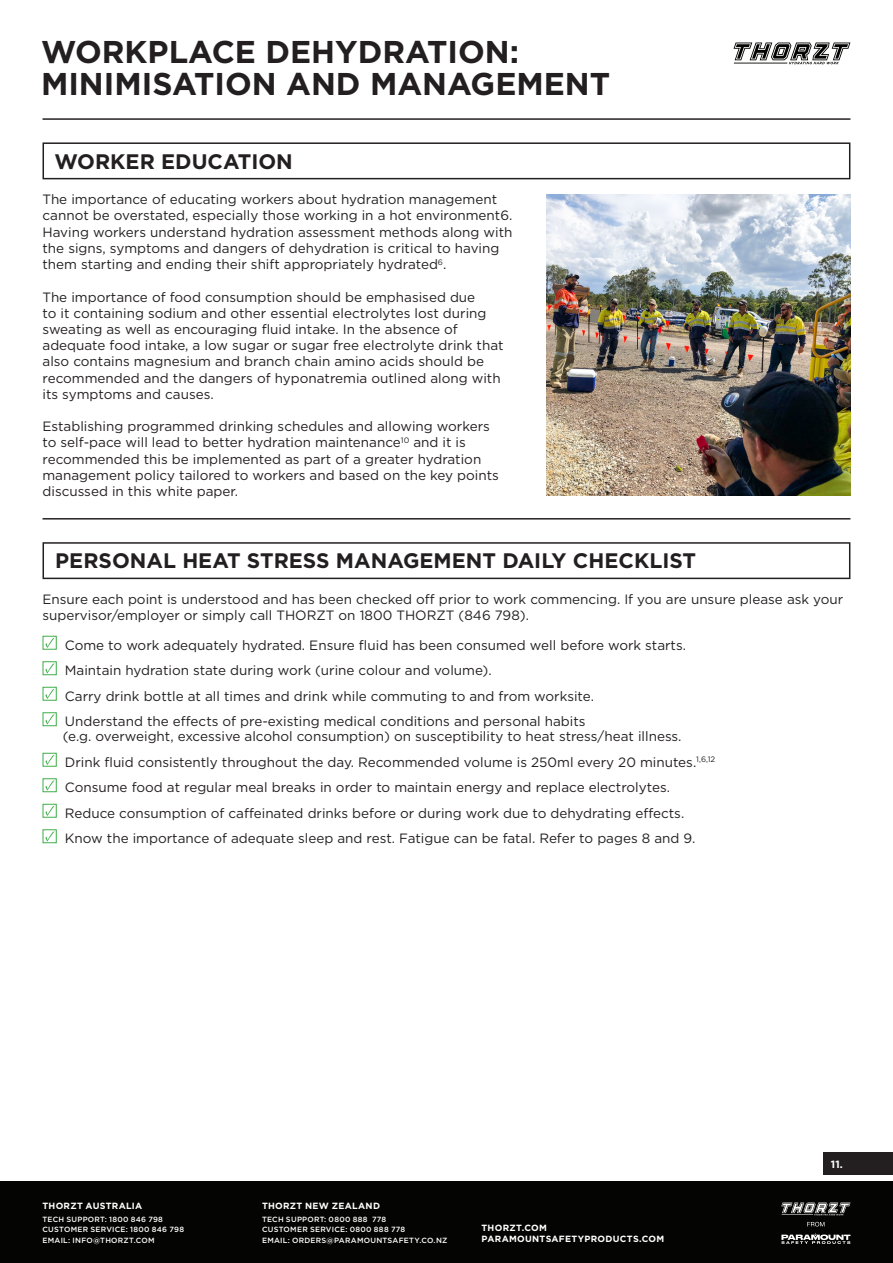
<style>
.page{position:relative;width:893px;height:1263px;background:#fff}
.page>*{position:absolute;margin:0;border:0;box-sizing:border-box;transform-origin:0 0}
.t1{font:700 31.5px/31.5px "Gotham";color:#231f20}
.t2{font:700 21px "Gotham";color:#231f20}
.t3{font:13.5px/16.2px "Gotham";color:#231f20}
.t4{font:700 10.5px "Gotham";color:#fff}
.t5{font:700 9px/11.2px "Gotham";letter-spacing:.03em;color:#fff}
.t6{font:500 7.5px/10.6px "Gotham";letter-spacing:.035em;color:#fff}
</style>
<div class="page">
<div style="left:0;top:1181px;width:893px;height:82px;background:#040503"></div>
<svg style="left:781px;top:1233px;width:69px;height:11px"></svg>
<svg style="left:807px;top:1222px;width:17px;height:4px"></svg>
<svg style="left:781px;top:1202px;width:69px;height:13px"></svg>
<hr style="left:781px;top:1214px;width:32px;height:1px;background:#fff">
<div style="left:824px;top:1152px;width:69px;height:23px;background:#231f20"></div>
<svg style="left:733px;top:43px;width:117px;height:21px"></svg>
<hr style="left:734px;top:63px;width:53px;height:1px;background:#040503">
<hr style="left:43px;top:118px;width:807px;height:2px;background:#231f20">
<hr style="left:43px;top:518px;width:807px;height:1px;background:#231f20">
<div style="left:43px;top:142px;width:807px;height:37px;border:2px solid #231f20"></div>
<img style="left:546px;top:195px;width:304px;height:300px">
<div style="left:43px;top:636px;width:14px;height:14px;border:1px solid #40ae49"></div>
<svg style="left:45px;top:638px;width:10px;height:10px"></svg>
<div style="left:43px;top:661px;width:14px;height:14px;border:1px solid #40ae49"></div>
<svg style="left:45px;top:663px;width:10px;height:10px"></svg>
<div style="left:43px;top:687px;width:14px;height:14px;border:1px solid #40ae49"></div>
<svg style="left:45px;top:689px;width:10px;height:10px"></svg>
<div style="left:43px;top:712px;width:14px;height:14px;border:1px solid #40ae49"></div>
<svg style="left:45px;top:714px;width:10px;height:10px"></svg>
<div style="left:43px;top:753px;width:14px;height:14px;border:1px solid #40ae49"></div>
<svg style="left:45px;top:755px;width:10px;height:10px"></svg>
<div style="left:43px;top:778px;width:14px;height:14px;border:1px solid #40ae49"></div>
<svg style="left:45px;top:780px;width:10px;height:10px"></svg>
<div style="left:43px;top:804px;width:14px;height:14px;border:1px solid #40ae49"></div>
<svg style="left:45px;top:806px;width:10px;height:10px"></svg>
<div style="left:43px;top:829px;width:14px;height:14px;border:1px solid #40ae49"></div>
<svg style="left:45px;top:831px;width:10px;height:10px"></svg>
<div style="left:43px;top:542px;width:807px;height:37px;border:2px solid #231f20"></div>
<p class="t1" style="left:41px;top:36px;width:571px">WORKPLACE DEHYDRATION:<br>MINIMISATION AND MANAGEMENT</p>
<p class="t2" style="left:55px;top:148px;width:240px">WORKER EDUCATION</p>
<p class="t3" style="left:43px;top:191px;width:471px">The importance of educating workers about hydration management cannot be overstated, especially those working in a hot environment6.</p>
<p class="t3" style="left:43px;top:224px;width:472px">Having workers understand hydration assessment methods along with the signs, symptoms and dangers of dehydration is critical to having them starting and ending their shift appropriately hydrated<sup>6</sup>.</p>
<p class="t3" style="left:43px;top:288px;width:463px">The importance of food consumption should be emphasised due<br>to it containing sodium and other essential electrolytes lost during sweating as well as encouraging fluid intake. In the absence of adequate food intake, a low sugar or sugar free electrolyte drink that</p>
<p class="t3" style="left:43px;top:353px;width:460px">also contains magnesium and branch chain amino acids should be recommended and the dangers of hyponatremia outlined along with its symptoms and causes.</p>
<p class="t3" style="left:43px;top:418px;width:458px">Establishing programmed drinking schedules and allowing workers to self-pace will lead to better hydration maintenance<sup>10</sup> and it is recommended this be implemented as part of a greater hydration management policy tailored to workers and based on the key points</p>
<p class="t3" style="left:43px;top:483px;width:197px">discussed in this white paper.</p>
<p class="t2" style="left:55px;top:547px;width:642px">PERSONAL HEAT STRESS MANAGEMENT DAILY CHECKLIST</p>
<p class="t3" style="left:43px;top:591px;width:802px">Ensure each point is understood and has been checked off prior to work commencing. If you are unsure please ask your supervisor/employer or simply call THORZT on 1800 THORZT (846 798).</p>
<p class="t3" style="left:65px;top:636px;width:623px">Come to work adequately hydrated. Ensure fluid has been consumed well before work starts.</p>
<p class="t3" style="left:65px;top:662px;width:428px">Maintain hydration state during work (urine colour and volume).</p>
<p class="t3" style="left:65px;top:687px;width:531px">Carry drink bottle at all times and drink while commuting to and from worksite.</p>
<p class="t3" style="left:65px;top:713px;width:522px">Understand the effects of pre-existing medical conditions and personal habits</p>
<p class="t3" style="left:63px;top:728px;width:620px">(e.g. overweight, excessive alcohol consumption) on susceptibility to heat stress/heat illness.</p>
<p class="t3" style="left:65px;top:753px;width:652px">Drink fluid consistently throughout the day. Recommended volume is 250ml every 20 minutes.<sup>1,6,12</sup></p>
<p class="t3" style="left:65px;top:779px;width:607px">Consume food at regular meal breaks in order to maintain energy and replace electrolytes.</p>
<p class="t3" style="left:65px;top:804px;width:621px">Reduce consumption of caffeinated drinks before or during work due to dehydrating effects.</p>
<p class="t3" style="left:65px;top:830px;width:632px">Know the importance of adequate sleep and rest. Fatigue can be fatal. Refer to pages 8 and 9.</p>
<p class="t5" style="left:43px;top:1200px;width:101px">THORZT AUSTRALIA</p>
<p class="t6" style="left:43px;top:1213px;width:143px">TECH SUPPORT: 1800 846 798<br>CUSTOMER SERVICE: 1800 846 798<br>EMAIL: INFO@THORZT.COM</p>
<p class="t5" style="left:262px;top:1200px;width:119px">THORZT NEW ZEALAND</p>
<p class="t6" style="left:262px;top:1213px;width:187px">TECH SUPPORT: 0800 888 778<br>CUSTOMER SERVICE: 0800 888 778<br>EMAIL: ORDERS@PARAMOUNTSAFETY.CO.NZ</p>
<p class="t5" style="left:482px;top:1222px;width:184px">THORZT.COM<br>PARAMOUNTSAFETYPRODUCTS.COM</p>
<p class="t4" style="left:831px;top:1157px;width:13px">11.</p>
</div>
